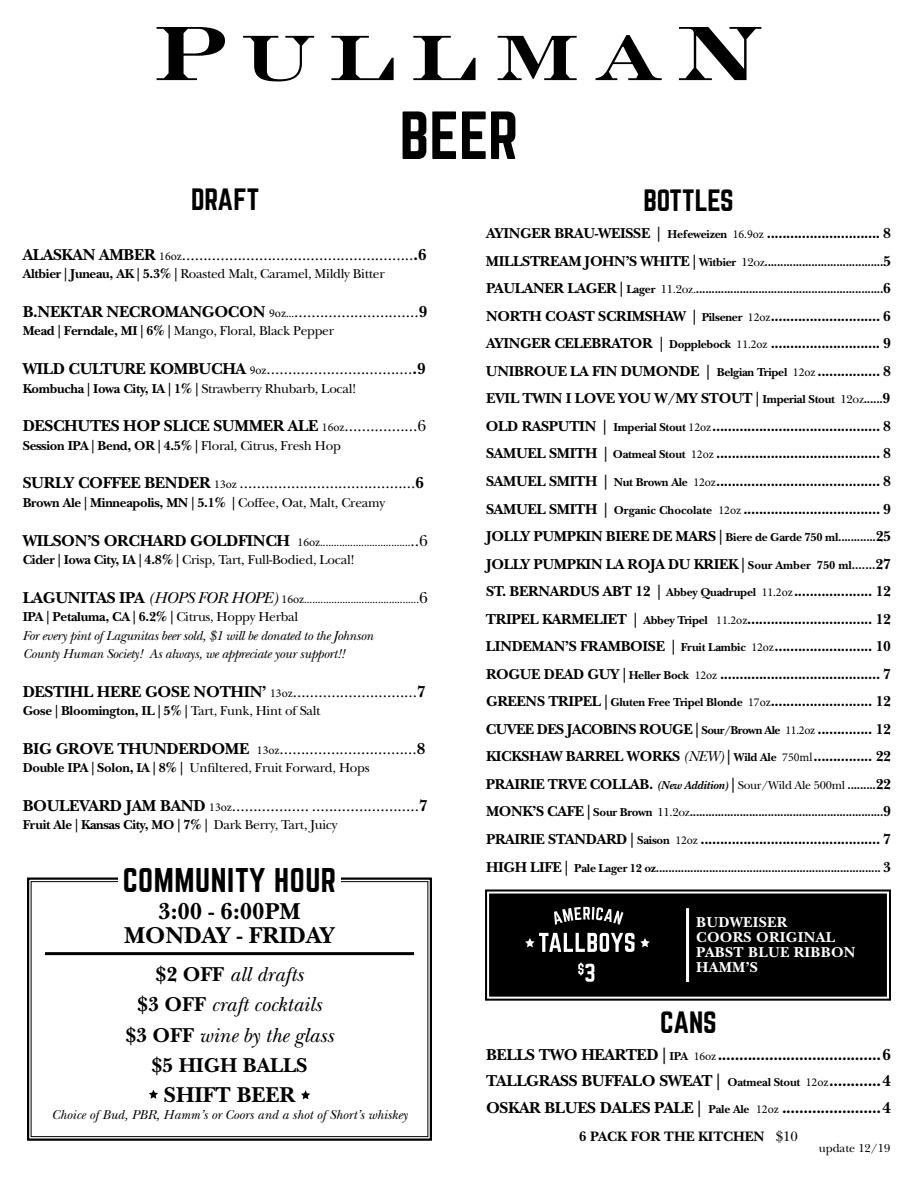
<style>
.page{position:relative;width:918px;height:1188px;background:#fff}
.page>*{position:absolute;margin:0;border:0;box-sizing:border-box;transform-origin:0 0}
.t1{font:59.4px "Norwester";color:#000}
.t2{font:30px "Norwester";letter-spacing:.02em;color:#000}
.t3{font:27px "Norwester";color:#000}
.t4{font:700 24px/24.6px "New Baskerville Std";color:#000;text-align:center}
.t5{font:700 22.5px "New Baskerville Std";color:#000}
.t6{font:italic 21px/30.6px "New Baskerville Std";color:#000;text-align:center}
.t7{font:16.5px "New Baskerville Std";color:#000}
.t8{font:700 16.5px/26.5px "New Baskerville Std";letter-spacing:-.02em;color:#000;text-align:justify}
.t9{font:700 15px/27.6px "New Baskerville Std";letter-spacing:-.02em;color:#000;text-align:justify}
.t10{font:700 15px/15.1px "New Baskerville Std";letter-spacing:.02em;color:#fff}
.t11{font:700 14.25px "New Baskerville Std";color:#000}
.t12{font:700 13.5px "New Baskerville Std";letter-spacing:-.02em;color:#000}
.t13{font:13.5px "New Baskerville Std";letter-spacing:-.02em;color:#000}
.t14{font:italic 13.5px/18.5px "New Baskerville Std";letter-spacing:-.02em;color:#000}
.t15{font:italic 13.5px "New Baskerville Std";color:#000}
.t16{font:700 12px "New Baskerville Std";letter-spacing:-.02em;color:#000}
.t17{font:12px "Minion Pro";color:#000}
.t18{font:12px "New Baskerville Std";color:#000}
.s1{font-weight:700}
.s2{font-family:"Minion Pro";font-size:12px}
.s3{font-weight:400}
.s4{font-family:"Minion Pro";font-weight:400;font-size:12px}
.s5{font-family:"New Baskerville Std";font-weight:700;font-size:16.5px}
.s6{font-family:"New Baskerville Std";font-size:16.5px}
.s7{font-family:"New Baskerville Std";font-style:italic;font-size:16.5px}
.s8{font-weight:700;font-style:normal}
.s9{font-style:normal}
.s10{font-size:12px}
.s11{font-size:15px}
.s12{font-weight:400;font-size:12px}
.s13{font-weight:400;font-style:italic}
.s14{font-style:italic;font-size:12px}
</style>
<div class="page">
<svg style="left:485px;top:889px;width:406px;height:112px;background:#666"></svg>
<svg style="left:488px;top:893px;width:400px;height:105px;background:#101010"></svg>
<hr style="left:686px;top:908px;width:3px;height:74px;background:#fff">
<svg style="left:157px;top:27px;width:68px;height:53px"></svg>
<svg style="left:243px;top:36px;width:71px;height:45px"></svg>
<svg style="left:331px;top:36px;width:63px;height:44px"></svg>
<svg style="left:413px;top:36px;width:63px;height:44px"></svg>
<svg style="left:498px;top:36px;width:79px;height:44px"></svg>
<svg style="left:596px;top:35px;width:66px;height:45px"></svg>
<svg style="left:679px;top:27px;width:82px;height:53px"></svg>
<svg style="left:27px;top:877px;width:405px;height:264px"></svg>
<div style="left:31px;top:881px;width:397px;height:256px;border:1px solid #000"></div>
<div style="left:118px;top:868px;width:223px;height:24px;background:#fff"></div>
<hr style="left:45px;top:952px;width:369px;height:3px;background:#000">
<h1 class="t1" style="left:400px;top:107px;width:120px">BEER</h1>
<h3 class="t3" style="left:191px;top:186px;width:70px">DRAFT</h3>
<p class="t7" style="left:23px;top:245px;width:406px"><span class="s1">ALASKAN AMBER</span> <span class="s2">16oz</span>......................................................<span class="s1">.6</span></p>
<p class="t13" style="left:23px;top:266px;width:364px"><span class="s1">Altbier | Juneau, AK | 5.3% |</span> Roasted Malt, Caramel, Mildly Bitter</p>
<p class="t7" style="left:23px;top:302px;width:406px"><span class="s1">B.NEKTAR NECROMANGOCON</span> <span class="s2">9oz...</span>.............................<span class="s1">9</span></p>
<p class="t13" style="left:23px;top:323px;width:313px"><span class="s1">Mead | Ferndale, MI | 6% |</span> Mango, Floral, Black Pepper</p>
<p class="t7" style="left:23px;top:359px;width:405px"><span class="s1">WILD CULTURE KOMBUCHA</span> <span class="s2">9oz</span>..................................<span class="s1">.9</span></p>
<p class="t12" style="left:23px;top:380px;width:335px">Kombucha | Iowa City, IA | 1% | <span class="s3">Strawberry Rhubarb, Local!</span></p>
<p class="t8" style="left:23px;top:413px;width:405px">DESCHUTES HOP SLICE SUMMER ALE <span class="s4">16oz</span><span class="s3">.................6</span></p>
<p class="t12" style="left:23px;top:437px;width:320px">Session IPA | Bend, OR | 4.5% | <span class="s3">Floral, Citrus, Fresh Hop</span></p>
<p class="t7" style="left:23px;top:473px;width:403px"><span class="s1">SURLY COFFEE BENDER</span> <span class="s2">13oz</span> .........................................<span class="s1">6</span></p>
<p class="t12" style="left:23px;top:495px;width:364px">Brown Ale | Minneapolis, MN | 5.1% | <span class="s3">Coffee, Oat, Malt, Creamy</span></p>
<p class="t17" style="left:23px;top:534px;width:407px"><span class="s5">WILSON’S ORCHARD GOLDFINCH</span> 16oz.................................<span class="s6">..6</span></p>
<p class="t13" style="left:23px;top:552px;width:334px"><span class="s1">Cider | Iowa City, IA | 4.8% |</span> Crisp, Tart, Full-Bodied, Local!</p>
<p class="t17" style="left:23px;top:591px;width:407px"><span class="s5">LAGUNITAS IPA</span> <span class="s7">(HOPS FOR HOPE)</span> 16oz..........................................<span class="s6">6</span></p>
<p class="t14" style="left:23px;top:608px;width:352px"><span class="s8">IPA | Petaluma, CA | 6.2% |</span> <span class="s9">Citrus, Hoppy Herbal<br></span>For every pint of Lagunitas beer sold, $1 will be donated to the Johnson<br>County Human Society! As always, we appreciate your support!!</p>
<p class="t7" style="left:23px;top:682px;width:405px"><span class="s1">DESTIHL HERE GOSE NOTHIN’</span> <span class="s2">13oz</span>.............................<span class="s1">7</span></p>
<p class="t12" style="left:23px;top:703px;width:299px">Gose | Bloomington, IL | 5% | <span class="s3">Tart, Funk, Hint of Salt</span></p>
<p class="t7" style="left:23px;top:739px;width:404px"><span class="s1">BIG GROVE THUNDERDOME</span> <span class="s2">13oz</span>................................<span class="s1">8</span></p>
<p class="t13" style="left:23px;top:760px;width:348px"><span class="s1">Double IPA | Solon, IA | 8% |</span> Unfiltered, Fruit Forward, Hops</p>
<p class="t7" style="left:23px;top:796px;width:407px"><span class="s1">BOULEVARD JAM BAND</span> <span class="s2">13oz</span>.................. .........................<span class="s1">7</span></p>
<p class="t12" style="left:23px;top:817px;width:316px">Fruit Ale | Kansas City, MO | 7% | <span class="s3">Dark Berry, Tart, Juicy</span></p>
<h2 class="t2" style="left:123px;top:866px;width:215px">COMMUNITY HOUR</h2>
<h3 class="t4" style="left:124px;top:899px;width:212px">3:00 - 6:00PM<br>MONDAY - FRIDAY</h3>
<h3 class="t6" style="left:125px;top:959px;width:210px"><span class="s8">$2 OFF</span> all drafts<br><span class="s8">$3 OFF</span> craft cocktails <span class="s8">$3 OFF</span> wine by the glass <span class="s8">$5 HIGH BALLS</span></h3>
<h3 class="t5" style="left:164px;top:1082px;width:133px">SHIFT BEER</h3>
<p class="t15" style="left:52px;top:1107px;width:357px">Choice of Bud, PBR, Hamm’s or Coors and a shot of Short’s whiskey</p>
<h3 class="t3" style="left:643px;top:187px;width:92px">BOTTLES</h3>
<p class="t9" style="left:486px;top:220px;width:406px">AYINGER BRAU-WEISSE | <span class="s10">Hefeweizen</span> <span class="s4">16.9oz</span> ............................. 8</p>
<p class="t16" style="left:486px;top:255px;width:407px"><span class="s11">MILLSTREAM JOHN’S WHITE |</span> Witbier <span class="s3">12oz</span>......................................<span class="s11">5</span></p>
<p class="t16" style="left:486px;top:282px;width:406px"><span class="s11">PAULANER LAGER |</span> Lager <span class="s3">11.2oz.</span>............................................................<span class="s11">6</span></p>
<p class="t9" style="left:486px;top:302px;width:407px">NORTH COAST SCRIMSHAW | <span class="s10">Pilsener</span> <span class="s4">12oz</span>............................ 6<br>AYINGER CELEBRATOR | <span class="s10">Dopplebock</span> <span class="s4">11.2oz</span> ............................ 9<br>UNIBROUE LA FIN DUMONDE | <span class="s10">Belgian Tripel</span> <span class="s4">12oz</span> ................ 8<br>EVIL TWIN I LOVE YOU W/MY STOUT | <span class="s10">Imperial Stout</span> <span class="s12">12oz</span><span class="s10">......</span>9<br>OLD RASPUTIN | <span class="s10">Imperial Stout</span> <span class="s4">12oz</span>........................................... 8<br>SAMUEL SMITH | <span class="s10">Oatmeal Stout</span> <span class="s4">12oz</span> .......................................... 8<br>SAMUEL SMITH | <span class="s10">Nut Brown Ale</span> <span class="s4">12oz</span>.......................................... 8<br>SAMUEL SMITH | <span class="s10">Organic Chocolate</span> <span class="s4">12oz</span> ................................... 9</p>
<p class="t16" style="left:486px;top:530px;width:406px"><span class="s11">JOLLY PUMPKIN BIERE DE MARS |</span> Biere de Garde 750 ml............<span class="s11">25</span></p>
<p class="t9" style="left:486px;top:550px;width:407px">JOLLY PUMPKIN LA ROJA DU KRIEK | <span class="s10">Sour Amber 750 ml.......</span>27<br>ST. BERNARDUS ABT 12 | <span class="s10">Abbey Quadrupel</span> <span class="s4">11.2oz</span> .................... 12<br>TRIPEL KARMELIET | <span class="s10">Abbey Tripel</span> <span class="s4">11.2oz</span>................................ 12<br>LINDEMAN’S FRAMBOISE | <span class="s10">Fruit Lambic</span> <span class="s4">12oz</span>......................... 10<br>ROGUE DEAD GUY | <span class="s10">Heller Bock</span> <span class="s4">12oz</span> ......................................... 7<br>GREENS TRIPEL | <span class="s10">Gluten Free Tripel Blonde</span> <span class="s4">17oz</span>.......................... 12<br>CUVEE DES JACOBINS ROUGE | <span class="s10">Sour/Brown Ale</span> <span class="s4">11.2oz</span> .............. 12<br>KICKSHAW BARREL WORKS <span class="s13">(NEW)</span> | <span class="s10">Wild Ale</span> <span class="s4">750ml</span>............... 22<br>PRAIRIE TRVE COLLAB. <span class="s14">(New Addition)</span> | <span class="s12">Sour/Wild Ale 500ml</span> <span class="s10">.........</span>22</p>
<p class="t16" style="left:486px;top:806px;width:406px"><span class="s11">MONK’S CAFE |</span> Sour Brown <span class="s3">11.2oz</span>..............................................................<span class="s11">9</span></p>
<p class="t9" style="left:486px;top:825px;width:407px">PRAIRIE STANDARD | <span class="s10">Saison</span> <span class="s4">12oz</span> .............................................. 7</p>
<p class="t16" style="left:486px;top:861px;width:406px"><span class="s11">HIGH LIFE |</span> Pale Lager 12 oz........................................................................ <span class="s11">3</span></p>
<p class="t10" style="left:696px;top:914px;width:161px">BUDWEISER<br>COORS ORIGINAL<br>PABST BLUE RIBBON<br>HAMM’S</p>
<h3 class="t3" style="left:660px;top:1010px;width:58px">CANS</h3>
<p class="t8" style="left:486px;top:1041px;width:407px">BELLS TWO HEARTED | <span class="s10">IPA</span> <span class="s4">16oz</span> ......................................6<br>TALLGRASS BUFFALO SWEAT | <span class="s10">Oatmeal Stout</span> <span class="s4">12oz</span>............4<br>OSKAR BLUES DALES PALE | <span class="s10">Pale Ale</span> <span class="s4">12oz</span> .......................4</p>
<p class="t11" style="left:579px;top:1128px;width:220px">6 PACK FOR THE KITCHEN <span class="s3">$10</span></p>
<p class="t18" style="left:819px;top:1141px;width:73px">update 12/19</p>
</div>
